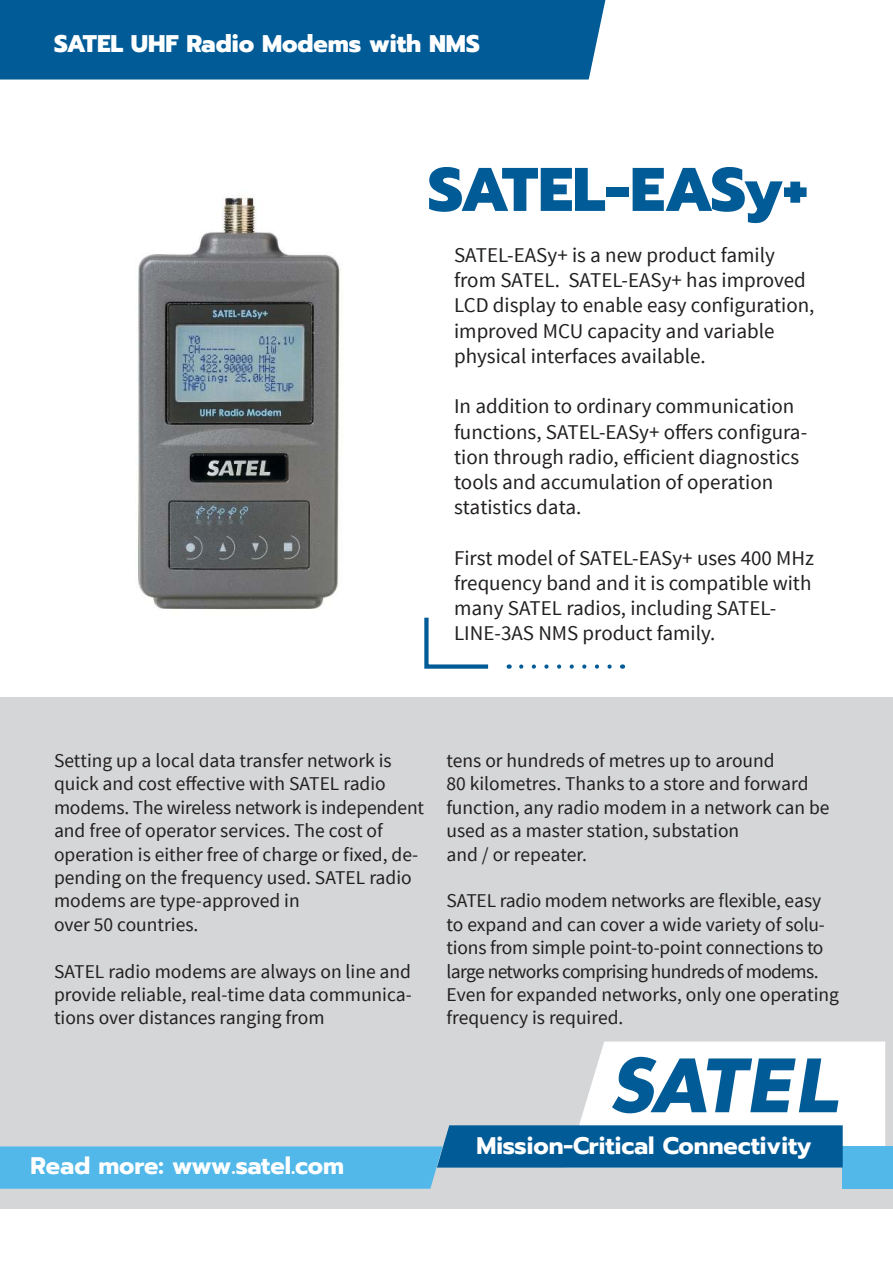
<style>
.page{position:relative;width:893px;height:1263px;background:#fff}
.page>*{position:absolute;margin:0;border:0;box-sizing:border-box;transform-origin:0 0}
.t1{font:800 61.5px "Prompt";letter-spacing:-.045em;color:#005b97}
.t2{font:800 24px "Prompt";color:#fff}
.t3{font:700 23.85px "Prompt";color:#fff}
.t4{font:21px/25.2px "Source Sans Pro";color:#221f1f}
.t5{font:19.5px/23.4px "Source Sans Pro";color:#221f1f}
</style>
<div class="page">
<svg style="left:521px;top:664px;width:91px;height:5px"></svg>
<svg style="left:424px;top:617px;width:65px;height:52px"></svg>
<div style="left:0;top:697px;width:893px;height:512px;background:#d5d6d8"></div>
<div style="left:843px;top:1146px;width:50px;height:43px;background:#51b8e9"></div>
<svg style="left:0;top:1041px;width:885px;height:148px"></svg>
<div style="left:0;top:0;width:605px;height:80px;background:#005b97"></div>
<img style="left:138px;top:194px;width:202px;height:416px">
<p class="t2" style="left:54px;top:34px;width:427px">SATEL UHF Radio Modems with NMS</p>
<h1 class="t1" style="left:428px;top:165px;width:381px">SATEL-EASy+</h1>
<p class="t4" style="left:454px;top:244px;width:362px">SATEL-EASy+ is a new product family from SATEL. SATEL-EASy+ has improved LCD display to enable easy configuration, improved MCU capacity and variable physical interfaces available.</p>
<p class="t4" style="left:454px;top:395px;width:355px">In addition to ordinary communication functions, SATEL-EASy+ offers configura&shy;tion through radio, efficient diagnostics tools and accumulation of operation statistics data.</p>
<p class="t4" style="left:454px;top:546px;width:362px">First model of SATEL-EASy+ uses 400 MHz frequency band and it is compatible with many SATEL radios, including SATEL-LINE-3AS NMS product family.</p>
<p class="t5" style="left:54px;top:749px;width:372px">Setting up a local data transfer network is quick and cost effective with SATEL radio modems. The wireless network is independent and free of operator services. The cost of operation is either free of charge or fixed, de&shy;pending on the frequency used. SATEL radio modems are type-approved in<br>over 50 countries.</p>
<p class="t5" style="left:54px;top:961px;width:359px;text-align:justify">SATEL radio modems are always on line and provide reliable, real-time data communica&shy;tions over distances ranging from</p>
<p class="t5" style="left:446px;top:750px;width:385px">tens or hundreds of metres up to around<br>80 kilometres. Thanks to a store and forward function, any radio modem in a network can be used as a master station, substation<br>and / or repeater.</p>
<p class="t5" style="left:446px;top:889px;width:394px">SATEL radio modem networks are flexible, easy to expand and can cover a wide variety of solu&shy;tions from simple point-to-point connections to large networks comprising hundreds of modems.<br>Even for expanded networks, only one operating frequency is required.</p>
<p class="t3" style="left:31px;top:1156px;width:315px">Read more: www.satel.com</p>
<p class="t3" style="left:476px;top:1136px;width:336px">Mission-Critical Connectivity</p>
</div>
